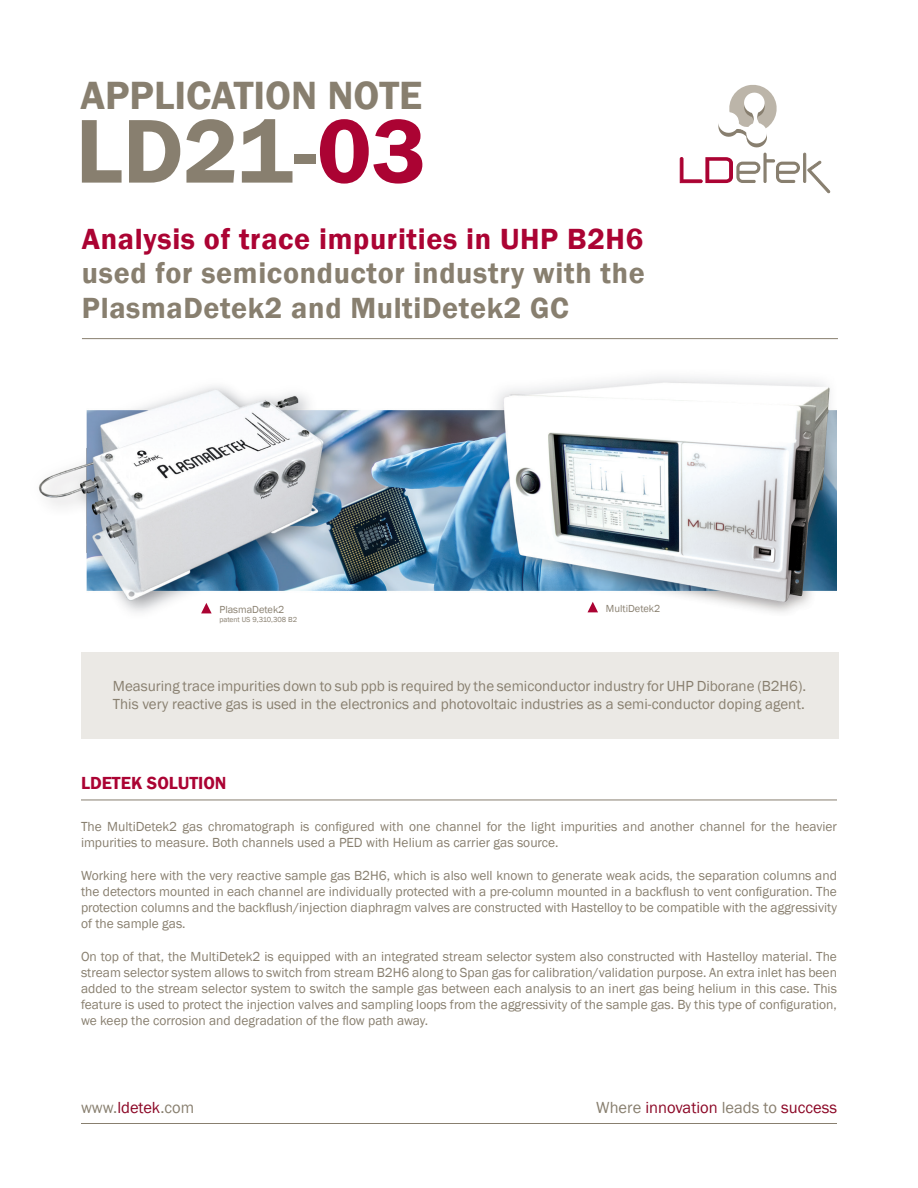
<style>
.page{position:relative;width:918px;height:1188px;background:#fff}
.page>*{position:absolute;margin:0;border:0;box-sizing:border-box;transform-origin:0 0}
.t1{font:600 93.75px "Franklin Gothic";color:#887f6f}
.t2{font:600 40.5px "Franklin Gothic";color:#887f6f}
.t3{font:600 30px/34.5px "Franklin Gothic";letter-spacing:.02em;color:#887f6f}
.t4{font:600 30px "Franklin Gothic";letter-spacing:.02em;color:#ab0333}
.t5{font:600 18px "Franklin Gothic";color:#ab0333}
.t6{font:16.5px "Franklin Gothic";color:#8b0625}
.t7{font:16.5px "Franklin Gothic";color:#887f6f}
.t8{font:15px/18px "Franklin Gothic";color:#887f6f}
.t9{font:13.5px/16.2px "Franklin Gothic";color:#887f6f;text-align:justify}
.t10{font:10.5px "Franklin Gothic";color:#887f6f}
.t11{font:7.5px "Franklin Gothic";color:#887f6f}
.s1{color:#ab0333}
.s2{color:#8b0625}
.s3{color:#887f6f}
</style>
<div class="page">
<svg style="left:679px;top:85px;width:152px;height:109px"></svg>
<hr style="left:82px;top:338px;width:756px;height:1px;background:#887f6f">
<img style="left:38px;top:377px;width:798px;height:237px">
<div style="left:81px;top:652px;width:757px;height:87px;background:#ebe9e5"></div>
<hr style="left:81px;top:800px;width:756px;height:1px;background:#887f6f">
<svg style="left:588px;top:602px;width:10px;height:10px"></svg>
<svg style="left:201px;top:603px;width:11px;height:10px"></svg>
<hr style="left:81px;top:1123px;width:756px;height:1px;background:#887f6f">
<h2 class="t2" style="left:80px;top:70px;width:343px">APPLICATION NOTE</h2>
<h1 class="t1" style="left:76px;top:94px;width:353px">LD21-<span class="s1">03</span></h1>
<h3 class="t4" style="left:82px;top:220px;width:563px">Analysis of trace impurities in UHP B2H6</h3>
<h3 class="t3" style="left:82px;top:257px;width:564px">used for semiconductor industry with the<br>PlasmaDetek2 and MultiDetek2 GC</h3>
<p class="t10" style="left:219px;top:603px;width:66px">PlasmaDetek2</p>
<p class="t10" style="left:606px;top:602px;width:56px">MultiDetek2</p>
<p class="t11" style="left:219px;top:615px;width:79px">patent US 9,310,308 B2</p>
<p class="t8" style="left:113px;top:678px;width:695px">Measuring trace impurities down to sub ppb is required by the semiconductor industry for UHP Diborane (B2H6).<br>This very reactive gas is used in the electronics and photovoltaic industries as a semi-conductor doping agent.</p>
<h3 class="t5" style="left:81px;top:772px;width:147px">LDETEK SOLUTION</h3>
<p class="t9" style="left:81px;top:819px;width:758px">The MultiDetek2 gas chromatograph is configured with one channel for the light impurities and another channel for the heavier impurities to measure. Both channels used a PED with Helium as carrier gas source.</p>
<p class="t9" style="left:81px;top:867px;width:758px">Working here with the very reactive sample gas B2H6, which is also well known to generate weak acids, the separation columns and the detectors mounted in each channel are individually protected with a pre-column mounted in a backflush to vent configuration. The protection columns and the backflush/injection diaphragm valves are constructed with Hastelloy to be compatible with the aggressivity of the sample gas.</p>
<p class="t9" style="left:81px;top:948px;width:758px">On top of that, the MultiDetek2 is equipped with an integrated stream selector system also constructed with Hastelloy material. The stream selector system allows to switch from stream B2H6 along to Span gas for calibration/validation purpose. An extra inlet has been added to the stream selector system to switch the sample gas between each analysis to an inert gas being helium in this case. This feature is used to protect the injection valves and sampling loops from the aggressivity of the sample gas. By this type of configuration, we keep the corrosion and degradation of the flow path away.</p>
<p class="t7" style="left:81px;top:1098px;width:115px">www.<span class="s2">ldetek</span>.com</p>
<p class="t6" style="left:596px;top:1098px;width:242px"><span class="s3">Where</span> innovation <span class="s3">leads to</span> success</p>
</div>
